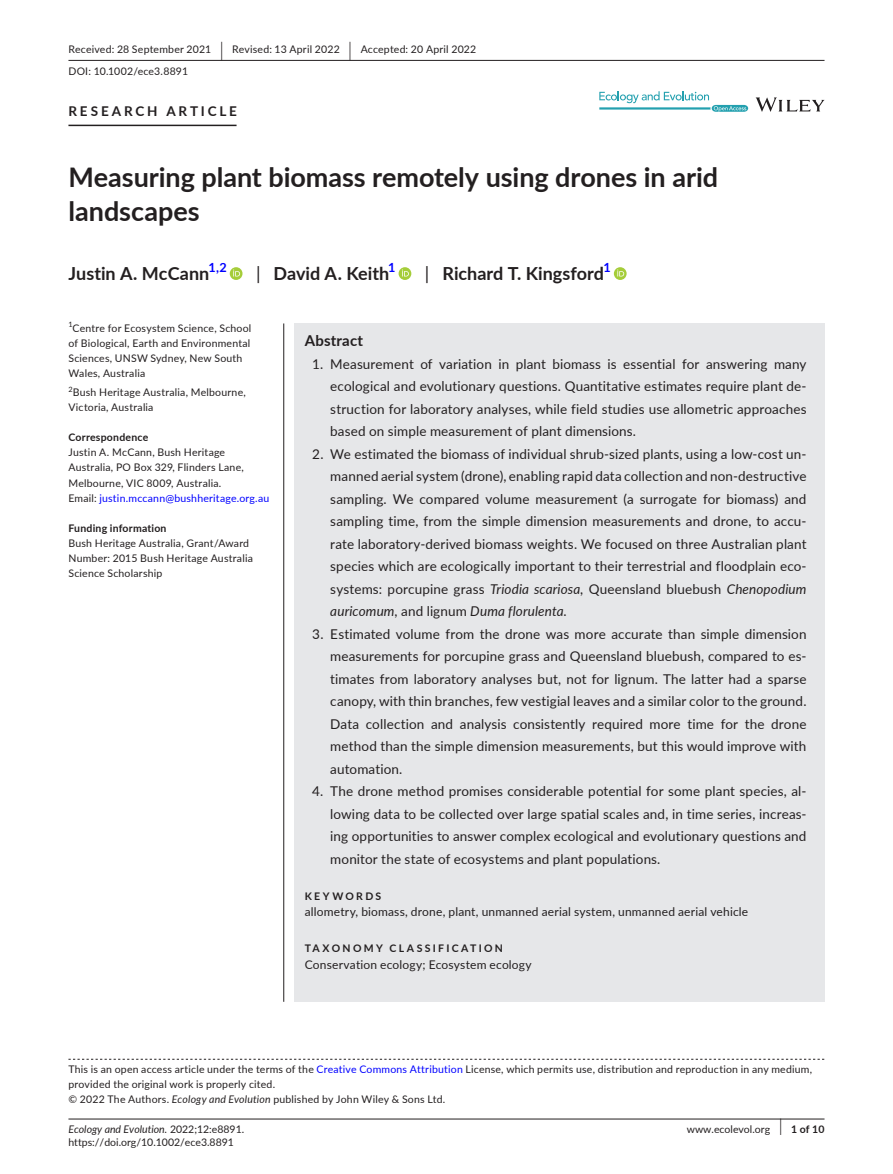
<style>
.page{position:relative;width:893px;height:1174px;background:#fff}
.page>*{position:absolute;margin:0;border:0;box-sizing:border-box;transform-origin:0 0}
.t1{font:700 27px/34.5px "Lato";color:#231f20}
.t2{font:700 18px "Lato";color:#231f20}
.t3{font:700 15px "Lato";letter-spacing:.015em;color:#231f20}
.t4{font:13.5px/22.5px "Lato";letter-spacing:.01em;color:#231f20;text-align:justify}
.t5{font:700 13.5px "Lato";letter-spacing:.21em;color:#231f20}
.t6{font:700 12.6px "Lato";color:#00f}
.t7{font:12px "Lato";letter-spacing:.015em;color:#231f20}
.t8{font:10.5px/15px "Lato";letter-spacing:.02em;color:#231f20}
.t9{font:10.5px "Lato";color:#231f20}
.t10{font:700 10.5px "Lato";letter-spacing:.02em;color:#231f20}
.t11{font:italic 10.5px "Lato";color:#231f20}
.t12{font:700 10.5px "Lato";letter-spacing:.22em;color:#231f20}
.t13{font:7.35px "Lato";color:#231f20}
.s1{font-size:19.65px}
.s2{font-weight:400}
.s3{color:#00f}
.s4{font-style:italic}
.s5{font-style:normal}
.s6{font-weight:400;font-size:17.4px}
</style>
<div class="page">
<hr style="left:68px;top:1118px;width:756px;height:1px;background:#231f20">
<svg style="left:756px;top:97px;width:68px;height:15px"></svg>
<svg style="left:599px;top:91px;width:149px;height:21px"></svg>
<hr style="left:68px;top:60px;width:756px;height:1px;background:#231f20">
<hr style="left:68px;top:125px;width:169px;height:1px;background:#231f20">
<svg style="left:230px;top:267px;width:12px;height:13px"></svg>
<svg style="left:233px;top:269px;width:7px;height:7px"></svg>
<svg style="left:399px;top:267px;width:12px;height:13px"></svg>
<svg style="left:402px;top:269px;width:7px;height:7px"></svg>
<svg style="left:614px;top:267px;width:13px;height:13px"></svg>
<svg style="left:617px;top:269px;width:7px;height:7px"></svg>
<svg style="left:68px;top:1058px;width:756px;height:1px"></svg>
<div style="left:294px;top:323px;width:530px;height:678px;background:#e6e7e9"></div>
<hr style="left:283px;top:323px;width:1px;height:678px;background:#231f20">
<p class="t8" style="left:68px;top:38px;width:409px;line-height:21.8px">Received: 28 September 2021 <span class="s1">|</span> Revised: 13 April 2022 <span class="s1">|</span> Accepted: 20 April 2022<br>DOI: 10.1002/ece3.8891</p>
<p class="t5" style="left:68px;top:101px;width:170px">RESEARCH ARTICLE</p>
<h1 class="t1" style="left:68px;top:159px;width:651px">Measuring plant biomass remotely using drones in arid landscapes</h1>
<h2 class="t2" style="left:68px;top:260px;width:142px">Justin A. McCann</h2>
<p class="t6" style="left:208px;top:258px;width:20px">1,2</p>
<h2 class="t2" style="left:256px;top:260px;width:135px"><span class="s2">|</span> David A. Keith</h2>
<p class="t6" style="left:388px;top:258px;width:9px">1</p>
<h2 class="t2" style="left:425px;top:260px;width:181px"><span class="s2">|</span> Richard T. Kingsford</h2>
<p class="t6" style="left:604px;top:258px;width:9px">1</p>
<p class="t13" style="left:68px;top:319px;width:6px">1</p>
<p class="t8" style="left:68px;top:320px;width:184px;text-indent:4px">Centre for Ecosystem Science, School of Biological, Earth and Environmental<br>Sciences, UNSW Sydney, New South<br>Wales, Australia</p>
<p class="t13" style="left:68px;top:384px;width:6px">2</p>
<p class="t8" style="left:68px;top:385px;width:179px;text-indent:4px">Bush Heritage Australia, Melbourne,<br>Victoria, Australia</p>
<p class="t10" style="left:68px;top:430px;width:81px">Correspondence</p>
<p class="t8" style="left:68px;top:445px;width:202px">Justin A. McCann, Bush Heritage Australia, PO Box 329, Flinders Lane, Melbourne, VIC 8009, Australia.<br>Email: <span class="s3">justin.mccann@bushheritage.org.au</span></p>
<p class="t10" style="left:68px;top:520px;width:100px">Funding information</p>
<p class="t8" style="left:68px;top:535px;width:186px">Bush Heritage Australia, Grant/Award<br>Number: 2015 Bush Heritage Australia<br>Science Scholarship</p>
<p class="t3" style="left:305px;top:329px;width:60px">Abstract</p>
<p class="t4" style="left:330px;top:352px;width:478px;text-indent:-18px">1. Measurement of variation in plant biomass is essential for answering many ecological and evolutionary questions. Quantitative estimates require plant de&shy;struction for laboratory analyses, while field studies use allometric approaches based on simple measurement of plant dimensions.</p>
<p class="t4" style="left:330px;top:442px;width:478px;text-indent:-18px">2. We estimated the biomass of individual shrub-sized plants, using a low-cost un&shy;manned aerial system (drone), enabling rapid data collection and non-destructive sampling. We compared volume measurement (a surrogate for biomass) and sampling time, from the simple dimension measurements and drone, to accu&shy;rate laboratory-derived biomass weights. We focused on three Australian plant species which are ecologically important to their terrestrial and floodplain eco&shy;systems: porcupine grass <span class="s4">Triodia scariosa</span>, Queensland bluebush <span class="s4">Chenopodium auricomum</span>, and lignum <span class="s4">Duma florulenta</span>.</p>
<p class="t4" style="left:330px;top:622px;width:478px;text-indent:-18px">3. Estimated volume from the drone was more accurate than simple dimension measurements for porcupine grass and Queensland bluebush, compared to es&shy;timates from laboratory analyses but, not for lignum. The latter had a sparse canopy, with thin branches, few vestigial leaves and a similar color to the ground.<br>Data collection and analysis consistently required more time for the drone method than the simple dimension measurements, but this would improve with automation.</p>
<p class="t4" style="left:330px;top:779px;width:478px;text-indent:-18px">4. The drone method promises considerable potential for some plant species, al&shy;lowing data to be collected over large spatial scales and, in time series, increas&shy;ing opportunities to answer complex ecological and evolutionary questions and monitor the state of ecosystems and plant populations.</p>
<p class="t12" style="left:305px;top:888px;width:78px">KEYWORDS</p>
<p class="t7" style="left:305px;top:903px;width:445px">allometry, biomass, drone, plant, unmanned aerial system, unmanned aerial vehicle</p>
<p class="t12" style="left:305px;top:940px;width:200px">TAXONOMY CLASSIFICATION</p>
<p class="t7" style="left:305px;top:955px;width:229px">Conservation ecology; Ecosystem ecology</p>
<p class="t8" style="left:68px;top:1061px;width:745px">This is an open access article under the terms of the <span class="s3">Creative Commons Attribution</span> License, which permits use, distribution and reproduction in any medium, provided the original work is properly cited.<br>© 2022 The Authors. <span class="s4">Ecology and Evolution</span> published by John Wiley &amp; Sons Ltd.</p>
<p class="t11" style="left:68px;top:1121px;width:177px">Ecology and Evolution. <span class="s5">2022;12:e8891.</span></p>
<p class="t10" style="left:779px;top:1121px;width:46px"><span class="s6">|</span> 1 of 10</p>
<p class="t9" style="left:68px;top:1135px;width:167px">https://doi.org/10.1002/ece3.8891</p>
<p class="t9" style="left:687px;top:1121px;width:85px">www.ecolevol.org</p>
</div>
